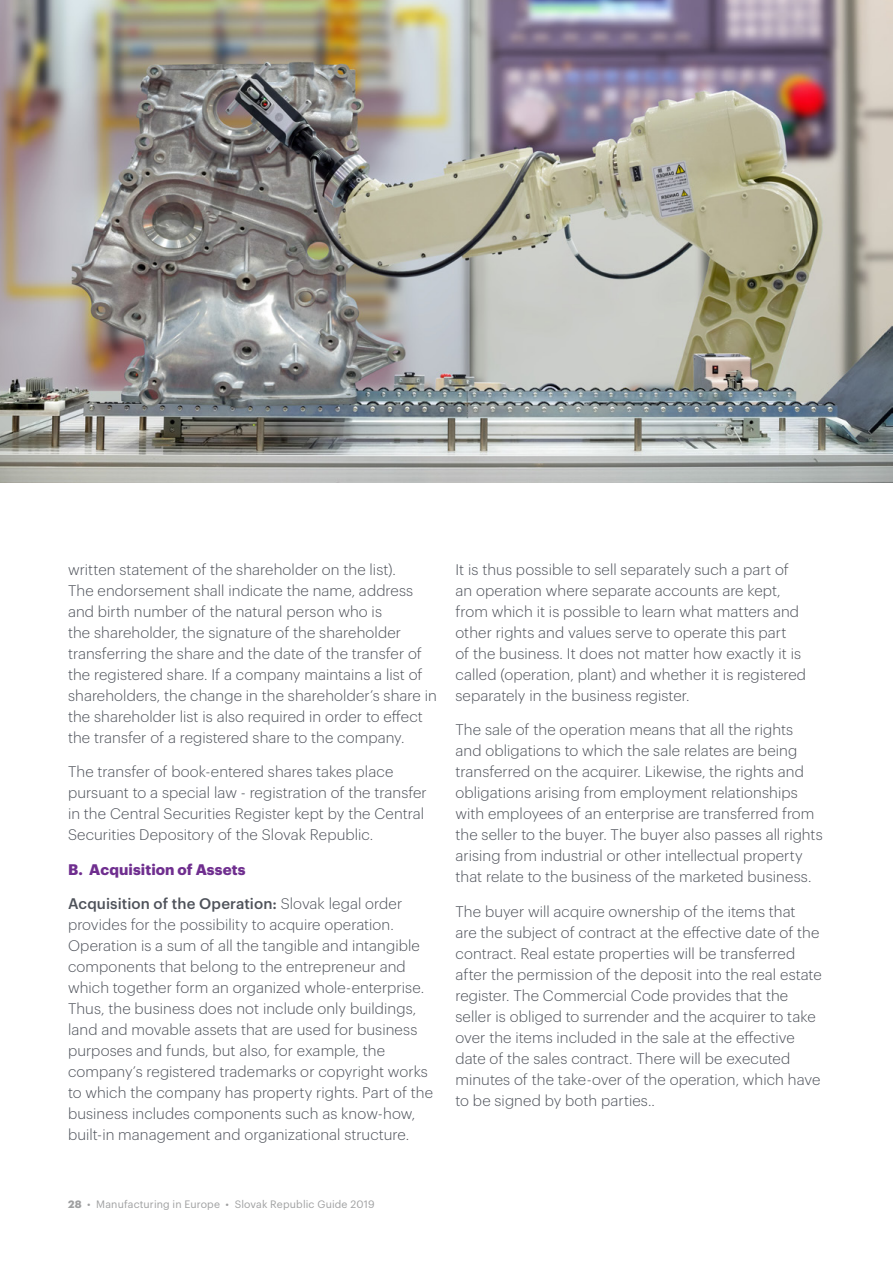
<style>
.page{position:relative;width:893px;height:1263px;background:#fff}
.page>*{position:absolute;margin:0;border:0;box-sizing:border-box;transform-origin:0 0}
.t1{font:300 15px/21px "Dentons Sans";letter-spacing:.005em;color:#4e525a}
.t2{font:700 15px "Dentons Sans";letter-spacing:.005em;color:#6f2e8f}
.t3{font:10.5px "Dentons Sans";letter-spacing:.015em;color:#9fa0a1}
.s1{font-weight:500}
.s2{font-weight:700}
</style>
<div class="page">
<img style="left:0;top:0;width:893px;height:483px">
<p class="t1" style="left:68px;top:558px;width:370px">written statement of the shareholder on the list).<br>The endorsement shall indicate the name, address and birth number of the natural person who is<br>the shareholder, the signature of the shareholder transferring the share and the date of the transfer of the registered share. If a company maintains a list of shareholders, the change in the shareholder’s share in the shareholder list is also required in order to effect the transfer of a registered share to the company.</p>
<p class="t1" style="left:68px;top:760px;width:360px">The transfer of book-entered shares takes place pursuant to a special law - registration of the transfer in the Central Securities Register kept by the Central Securities Depository of the Slovak Republic.</p>
<p class="t2" style="left:68px;top:858px;width:179px">B. Acquisition of Assets</p>
<p class="t1" style="left:68px;top:892px;width:367px"><span class="s1">Acquisition of the Operation:</span> Slovak legal order provides for the possibility to acquire operation.<br>Operation is a sum of all the tangible and intangible components that belong to the entrepreneur and which together form an organized whole-enterprise.<br>Thus, the business does not include only buildings, land and movable assets that are used for business purposes and funds, but also, for example, the company’s registered trademarks or copyright works to which the company has property rights. Part of the business includes components such as know-how, built-in management and organizational structure.</p>
<p class="t1" style="left:455px;top:558px;width:352px">It is thus possible to sell separately such a part of an operation where separate accounts are kept, from which it is possible to learn what matters and other rights and values serve to operate this part<br>of the business. It does not matter how exactly it is called (operation, plant) and whether it is registered separately in the business register.</p>
<p class="t1" style="left:455px;top:718px;width:369px">The sale of the operation means that all the rights and obligations to which the sale relates are being transferred on the acquirer. Likewise, the rights and obligations arising from employment relationships with employees of an enterprise are transferred from the seller to the buyer. The buyer also passes all rights arising from industrial or other intellectual property that relate to the business of the marketed business.</p>
<p class="t1" style="left:455px;top:900px;width:368px">The buyer will acquire ownership of the items that<br>are the subject of contract at the effective date of the contract. Real estate properties will be transferred after the permission of the deposit into the real estate register. The Commercial Code provides that the seller is obliged to surrender and the acquirer to take over the items included in the sale at the effective date of the sales contract. There will be executed minutes of the take-over of the operation, which have to be signed by both parties..</p>
<p class="t3" style="left:68px;top:1196px;width:308px"><span class="s2">28</span> • Manufacturing in Europe • Slovak Republic Guide 2019</p>
</div>
